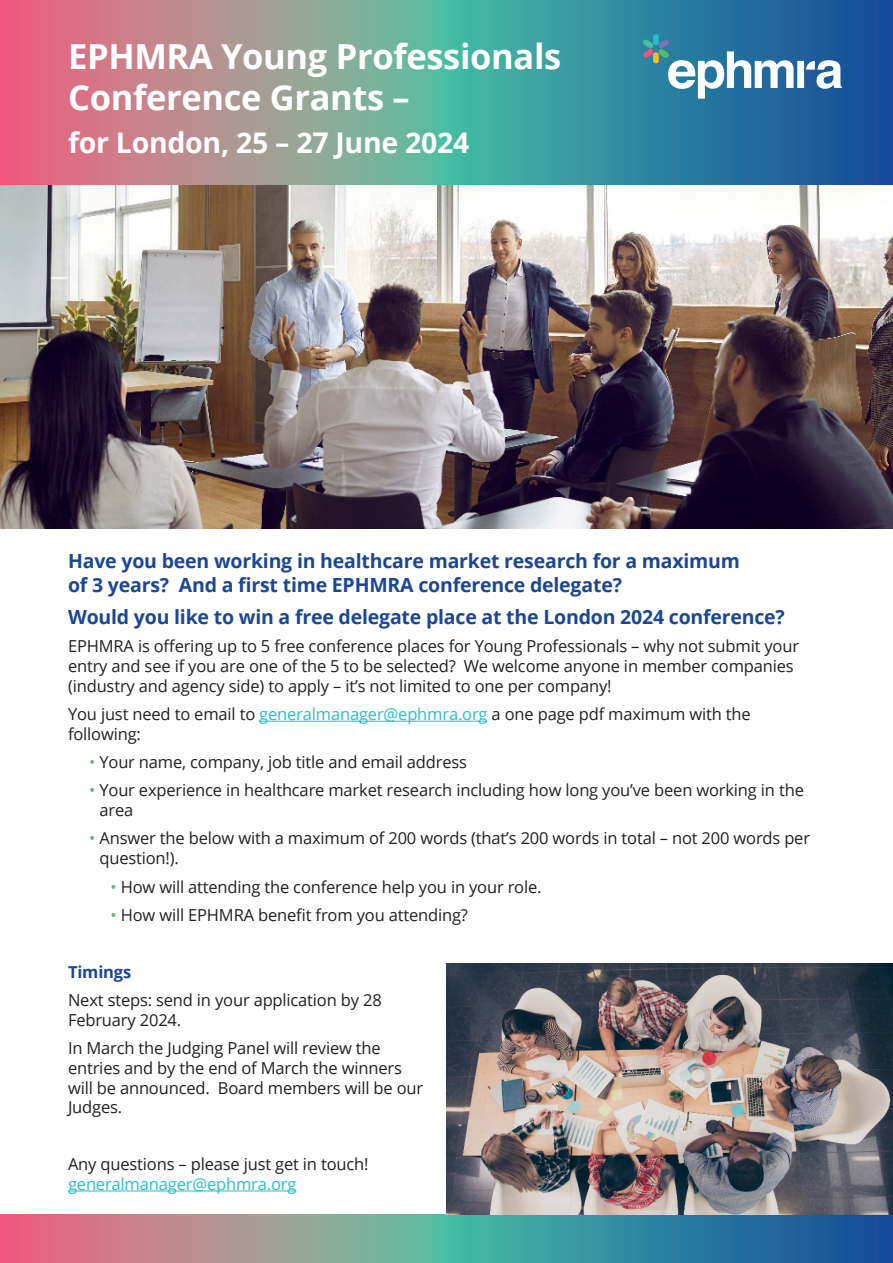
<style>
.page{position:relative;width:893px;height:1263px;background:#fff}
.page>*{position:absolute;margin:0;border:0;box-sizing:border-box;transform-origin:0 0}
.t1{font:700 34.5px/41.4px "Open Sans";letter-spacing:-.01em;color:#fff}
.t2{font:700 28.5px "Open Sans";letter-spacing:-.01em;color:#fff}
.t3{font:700 19.5px/23.4px "Open Sans";letter-spacing:-.01em;color:#1a4698}
.t4{font:16.5px/19.8px "Open Sans";letter-spacing:-.01em;color:#231f20}
.t5{font:700 16.5px "Open Sans";letter-spacing:-.01em;color:#1a4698}
.s1{color:#28becb}
.s2{color:#58bc6a}
</style>
<div class="page">
<img style="left:0;top:185px;width:893px;height:344px">
<svg style="left:0;top:0;width:893px;height:185px;background:#718b97"></svg>
<svg style="left:0;top:1214px;width:893px;height:49px;background:#6d8997"></svg>
<svg style="left:643px;top:34px;width:199px;height:65px"></svg>
<hr style="left:259px;top:721px;width:228px;height:1px;background:#28becb">
<hr style="left:68px;top:1190px;width:228px;height:1px;background:#28becb">
<img style="left:446px;top:963px;width:447px;height:251px">
<p class="t1" style="left:68px;top:35px;width:495px">EPHMRA Young Professionals<br>Conference Grants –</p>
<p class="t2" style="left:68px;top:123px;width:403px">for London, 25 – 27 June 2024</p>
<p class="t3" style="left:68px;top:549px;width:673px">Have you been working in healthcare market research for a maximum of 3 years? And a first time EPHMRA conference delegate?</p>
<p class="t3" style="left:68px;top:604px;width:718px">Would you like to win a free delegate place at the London 2024 conference?</p>
<p class="t4" style="left:68px;top:636px;width:733px">EPHMRA is offering up to 5 free conference places for Young Professionals – why not submit your entry and see if you are one of the 5 to be selected? We welcome anyone in member companies (industry and agency side) to apply – it’s not limited to one per company!</p>
<p class="t4" style="left:68px;top:704px;width:684px">You just need to email to <span class="s1">generalmanager@ephmra.org</span> a one page pdf maximum with the following:</p>
<p class="t4" style="left:89px;top:752px;width:379px"><span class="s2">•</span> Your name, company, job title and email address</p>
<p class="t4" style="left:99px;top:780px;width:706px;text-indent:-10px"><span class="s2">•</span> Your experience in healthcare market research including how long you’ve been working in the area</p>
<p class="t4" style="left:99px;top:828px;width:712px;text-indent:-10px"><span class="s2">•</span> Answer the below with a maximum of 200 words (that’s 200 words in total – not 200 words per question!).</p>
<p class="t4" style="left:111px;top:876px;width:433px"><span class="s2">•</span> How will attending the conference help you in your role.</p>
<p class="t4" style="left:111px;top:904px;width:359px"><span class="s2">•</span> How will EPHMRA benefit from you attending?</p>
<p class="t5" style="left:68px;top:960px;width:65px">Timings</p>
<p class="t4" style="left:68px;top:989px;width:315px">Next steps: send in your application by 28<br>February 2024.</p>
<p class="t4" style="left:68px;top:1037px;width:357px">In March the Judging Panel will review the entries and by the end of March the winners will be announced. Board members will be our Judges.</p>
<p class="t4" style="left:68px;top:1153px;width:302px">Any questions – please just get in touch! <span class="s1">generalmanager@ephmra.org</span></p>
</div>
